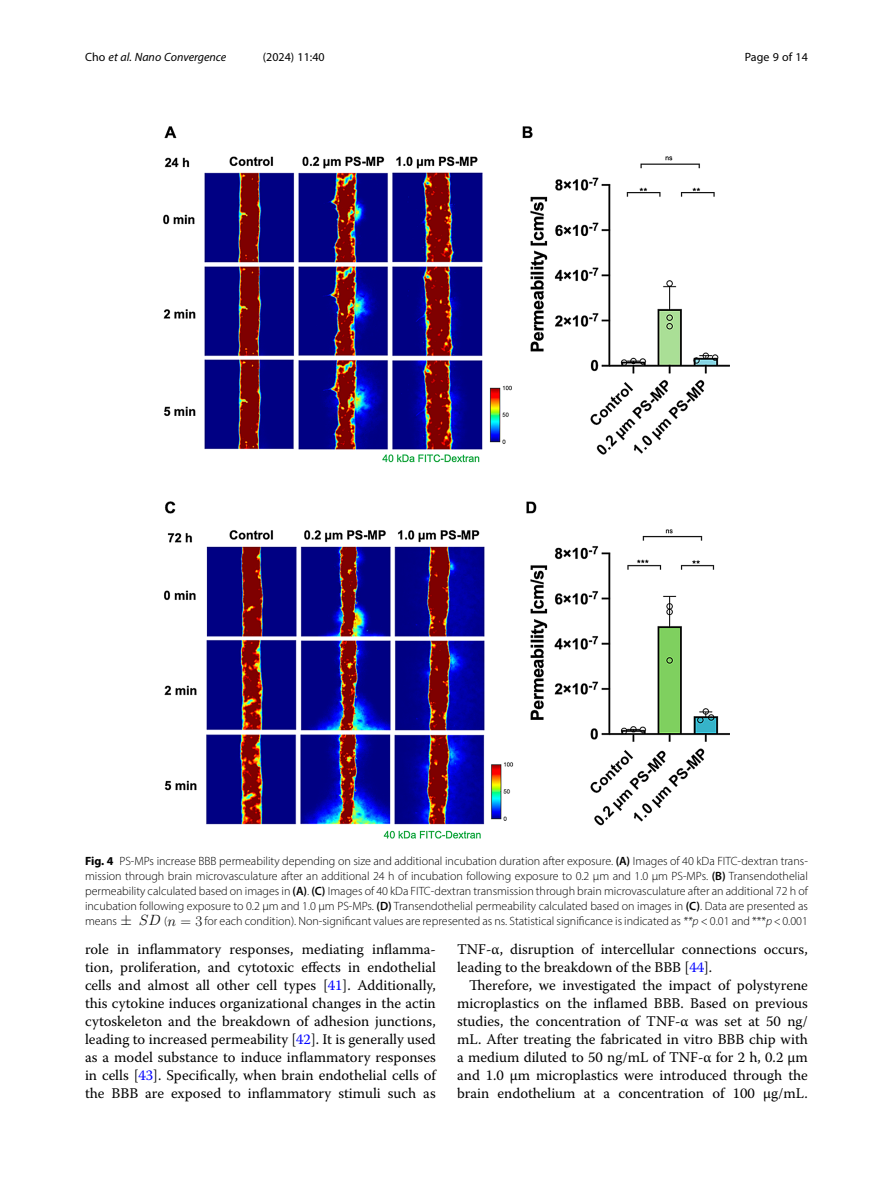
<style>
.page{position:relative;width:893px;height:1191px;background:#fff}
.page>*{position:absolute;margin:0;border:0;box-sizing:border-box;transform-origin:0 0}
.t1{font:14.85px "CMMI12";color:#000}
.t2{font:14.85px "CMR17";color:#000}
.Body_Text_Indent{font:14.7px/18px "Warnock Pro";color:#000;text-align:justify}
.Figure_Caption{font:300 12px/15px "Myriad Pro";color:#000;text-align:justify}
.t3{font:italic 12px "Myriad Pro";color:#000}
.t4{font:12px "Myriad Pro";color:#000}
.s1{font-style:normal}
.s2{font-weight:700}
.s3{font-weight:600}
.s4{font-family:"CMSY10"}
.s5{font-family:"CMMI12"}
.s6{font-style:italic}
.s7{color:#00f}
</style>
<div class="page">
<img style="left:164px;top:126px;width:565px;height:712px">
<p class="t3" style="left:85px;top:50px;width:143px"><span class="s1">Cho</span> et al. Nano Convergence</p>
<p class="t4" style="left:263px;top:50px;width:63px">(2024) 11:40</p>
<p class="t4" style="left:745px;top:50px;width:65px">Page 9 of 14</p>
<p class="Figure_Caption" style="left:85px;top:853px;width:724px"><span class="s2">Fig. 4</span> PS-MPs increase BBB permeability depending on size and additional incubation duration after exposure. <span class="s3">(A)</span> Images of 40 kDa FITC-dextran trans&shy;mission through brain microvasculature after an additional 24 h of incubation following exposure to 0.2 μm and 1.0 μm PS-MPs. <span class="s3">(B)</span> Transendothelial permeability calculated based on images in <span class="s3">(A)</span>. <span class="s3">(C)</span> Images of 40 kDa FITC-dextran transmission through brain microvasculature after an additional 72 h of incubation following exposure to 0.2 μm and 1.0 μm PS-MPs. <span class="s3">(D)</span> Transendothelial permeability calculated based on images in <span class="s3">(C)</span>. Data are presented as means</p>
<p class="t1" style="left:120px;top:914px;width:42px"><span class="s4">±</span> SD</p>
<p class="Figure_Caption" style="left:164px;top:913px;width:5px">(</p>
<p class="t2" style="left:168px;top:914px;width:36px"><span class="s5">n</span>=3</p>
<p class="Figure_Caption" style="left:205px;top:913px;width:605px">for each condition). Non-significant values are represented as ns. Statistical significance is indicated as <span class="s6">**p</span> &lt; 0.01 and ***<span class="s6">p</span>&lt;0.001</p>
<p class="Body_Text_Indent" style="left:85px;top:940px;width:352px">role in inflammatory responses, mediating inflamma&shy;tion, proliferation, and cytotoxic effects in endothelial cells and almost all other cell types [<span class="s7">41</span>]. Additionally, this cytokine induces organizational changes in the actin cytoskeleton and the breakdown of adhesion junctions, leading to increased permeability [<span class="s7">42</span>]. It is generally used as a model substance to induce inflammatory responses in cells [<span class="s7">43</span>]. Specifically, when brain endothelial cells of the BBB are exposed to inflammatory stimuli such as</p>
<p class="Body_Text_Indent" style="left:457px;top:940px;width:352px">TNF-α, disruption of intercellular connections occurs, leading to the breakdown of the BBB [<span class="s7">44</span>].</p>
<p class="Body_Text_Indent" style="left:457px;top:976px;width:352px;text-indent:12px">Therefore, we investigated the impact of polystyrene microplastics on the inflamed BBB. Based on previous studies, the concentration of TNF-α was set at 50 ng/ mL. After treating the fabricated in vitro BBB chip with a medium diluted to 50 ng/mL of TNF-α for 2 h, 0.2 μm and 1.0 μm microplastics were introduced through the brain endothelium at a concentration of 100 µg/mL.</p>
</div>
